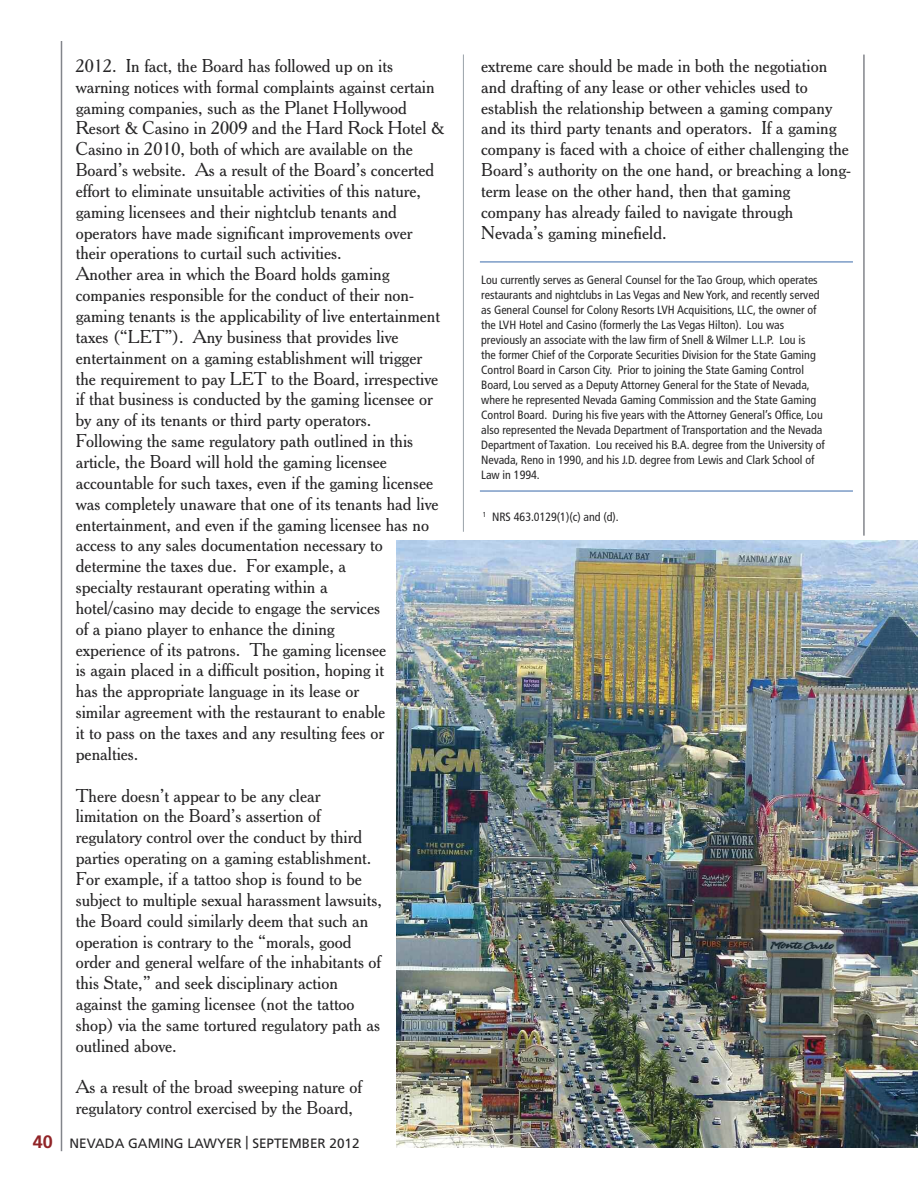
<style>
.page{position:relative;width:918px;height:1188px;background:#fff}
.page>*{position:absolute;margin:0;border:0;box-sizing:border-box;transform-origin:0 0}
.t1{font:18px/20.9px "Cheltenham BT";color:#272627}
.t2{font:13.5px "Frutiger";color:#272627}
.t3{font:condensed 12px/15px "Frutiger";color:#272627}
.s1{font-weight:700;font-size:18px;color:#912427}
</style>
<div class="page">
<hr style="left:61px;top:41px;width:1px;height:1110px;background:#82858b">
<hr style="left:863px;top:55px;width:2px;height:481px;background:#82858b">
<hr style="left:463px;top:55px;width:1px;height:477px;background:#9aa2a9">
<hr style="left:480px;top:261px;width:373px;height:2px;background:#7b9bc6">
<hr style="left:480px;top:490px;width:373px;height:2px;background:#7b9bc6">
<img style="left:396px;top:540px;width:522px;height:608px">
<p class="t1" style="left:76px;top:55px;width:370px">2012. In fact, the Board has followed up on its warning notices with formal complaints against certain gaming companies, such as the Planet Hollywood Resort &amp; Casino in 2009 and the Hard Rock Hotel &amp; Casino in 2010, both of which are available on the Board’s website. As a result of the Board’s concerted effort to eliminate unsuitable activities of this nature, gaming licensees and their nightclub tenants and operators have made significant improvements over their operations to curtail such activities.<br>Another area in which the Board holds gaming companies responsible for the conduct of their non&shy;gaming tenants is the applicability of live entertainment taxes (“LET”). Any business that provides live entertainment on a gaming establishment will trigger the requirement to pay LET to the Board, irrespective if that business is conducted by the gaming licensee or by any of its tenants or third party operators.<br>Following the same regulatory path outlined in this article, the Board will hold the gaming licensee accountable for such taxes, even if the gaming licensee was completely unaware that one of its tenants had live entertainment, and even if the gaming licensee has no access to any sales documentation necessary to determine the taxes due. For example, a<br>specialty restaurant operating within a<br>hotel/casino may decide to engage the services<br>of a piano player to enhance the dining<br>experience of its patrons. The gaming licensee<br>is again placed in a difficult position, hoping it<br>has the appropriate language in its lease or<br>similar agreement with the restaurant to enable<br>it to pass on the taxes and any resulting fees or penalties.</p>
<p class="t1" style="left:76px;top:785px;width:308px">There doesn’t appear to be any clear limitation on the Board’s assertion of regulatory control over the conduct by third parties operating on a gaming establishment.<br>For example, if a tattoo shop is found to be subject to multiple sexual harassment lawsuits, the Board could similarly deem that such an operation is contrary to the “morals, good order and general welfare of the inhabitants of this State,” and seek disciplinary action against the gaming licensee (not the tattoo shop) via the same tortured regulatory path as outlined above.</p>
<p class="t1" style="left:76px;top:1077px;width:288px">As a result of the broad sweeping nature of regulatory control exercised by the Board,</p>
<p class="t2" style="left:33px;top:1138px;width:328px"><span class="s1">40</span> NEVADA GAMING LAWYER | SEPTEMBER 2012</p>
<p class="t1" style="left:481px;top:55px;width:371px">extreme care should be made in both the negotiation and drafting of any lease or other vehicles used to establish the relationship between a gaming company and its third party tenants and operators. If a gaming company is faced with a choice of either challenging the Board’s authority on the one hand, or breaching a long&shy;term lease on the other hand, then that gaming company has already failed to navigate through Nevada’s gaming minefield.</p>
<p class="t3" style="left:481px;top:273px;width:345px">Lou currently serves as General Counsel for the Tao Group, which operates restaurants and nightclubs in Las Vegas and New York, and recently served as General Counsel for Colony Resorts LVH Acquisitions, LLC, the owner of the LVH Hotel and Casino (formerly the Las Vegas Hilton). Lou was previously an associate with the law firm of Snell &amp; Wilmer L.L.P. Lou is<br>the former Chief of the Corporate Securities Division for the State Gaming Control Board in Carson City. Prior to joining the State Gaming Control Board, Lou served as a Deputy Attorney General for the State of Nevada, where he represented Nevada Gaming Commission and the State Gaming Control Board. During his five years with the Attorney General’s Office, Lou also represented the Nevada Department of Transportation and the Nevada Department of Taxation. Lou received his B.A. degree from the University of Nevada, Reno in 1990, and his J.D. degree from Lewis and Clark School of Law in 1994.</p>
<p class="t3" style="left:483px;top:510px;width:137px"><sup>1</sup> NRS 463.0129(1)(c) and (d).</p>
</div>
